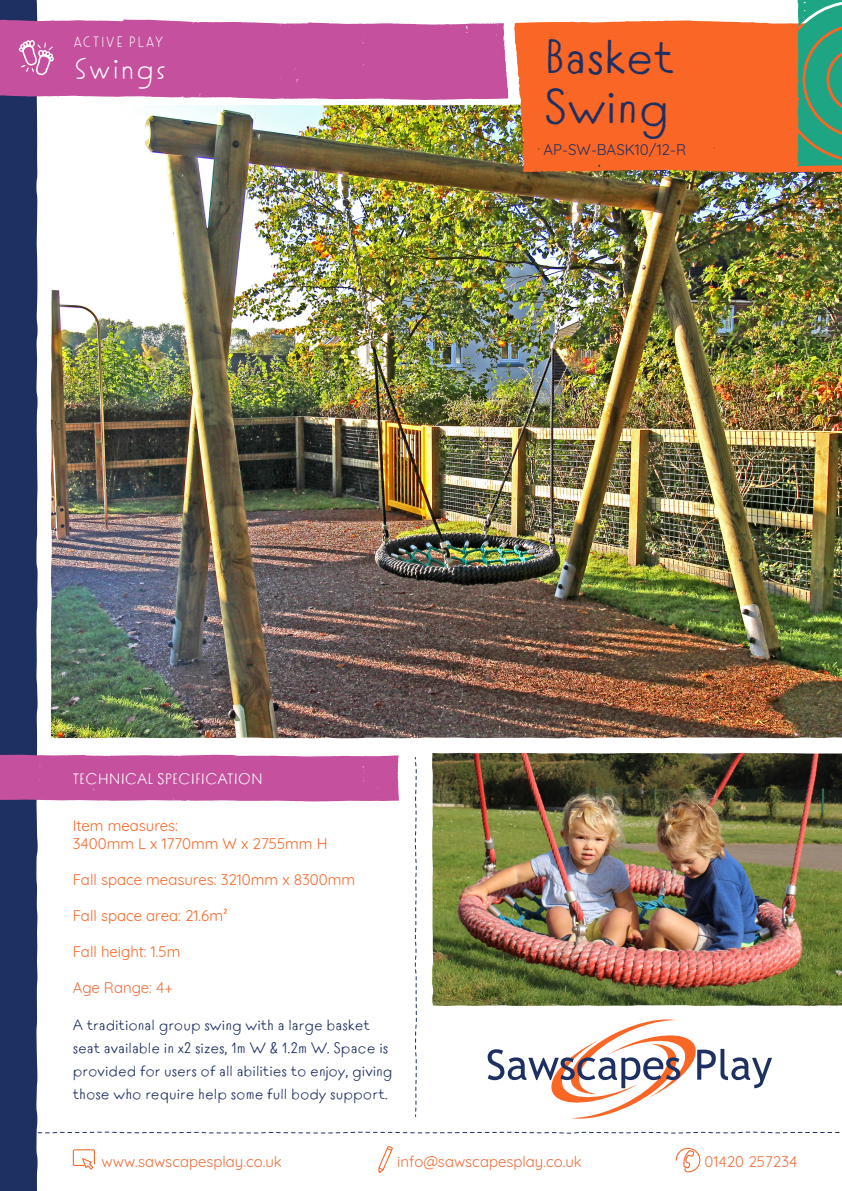
<style>
.page{position:relative;width:842px;height:1191px;background:#fff}
.page>*{position:absolute;margin:0;border:0;box-sizing:border-box;transform-origin:0 0}
.t1{font:48px "Tomarik Introvert";color:#1e3061}
.t2{font:30px "Tomarik Extrovert";color:#fff}
.t3{font:15px/23px "Tomarik Introvert";color:#1e3061}
.t4{font:15px "Quicksand";color:#fa6626}
.t5{font:15px "Quicksand";color:#f26d38}
.t6{font:15px "Tomarik Introvert";color:#fff}
.t7{font:15px "Quicksand";color:#1e3061}
.t8{font:15px "Tomarik Extrovert";color:#fff}
</style>
<div class="page">
<div style="left:0;top:0;width:38px;height:1191px;background:#1e3061"></div>
<svg style="left:0;top:1131px;width:840px;height:3px"></svg>
<svg style="left:0;top:18px;width:508px;height:82px;background:#c85da5"></svg>
<svg style="left:19px;top:40px;width:35px;height:35px"></svg>
<svg style="left:414px;top:757px;width:3px;height:360px"></svg>
<svg style="left:0;top:753px;width:399px;height:48px;background:#c75aa3"></svg>
<svg style="left:73px;top:1149px;width:22px;height:20px"></svg>
<svg style="left:378px;top:1146px;width:15px;height:26px"></svg>
<svg style="left:676px;top:1147px;width:24px;height:25px"></svg>
<svg style="left:488px;top:1019px;width:284px;height:100px"></svg>
<img style="left:51px;top:105px;width:791px;height:633px">
<img style="left:432px;top:753px;width:410px;height:253px">
<div style="left:514px;top:20px;width:328px;height:155px;background:#fa6626"></div>
<svg style="left:797px;top:0;width:45px;height:166px;background:#3c9f7b"></svg>
<p class="t8" style="left:73px;top:30px;width:93px">ACTIVE PLAY</p>
<h2 class="t2" style="left:73px;top:44px;width:96px">Swings</h2>
<p class="t1" style="left:544px;top:16px;width:132px">Basket</p>
<p class="t1" style="left:544px;top:66px;width:127px">Swing</p>
<p class="t7" style="left:544px;top:138px;width:144px">AP-SW-BASK10/12-R</p>
<p class="t6" style="left:73px;top:765px;width:192px">TECHNICAL SPECIFICATION</p>
<p class="t4" style="left:73px;top:813px;width:107px">Item measures:</p>
<p class="t4" style="left:73px;top:831px;width:256px">3400mm L x 1770mm W x 2755mm H</p>
<p class="t4" style="left:73px;top:867px;width:284px">Fall space measures: 3210mm x 8300mm</p>
<p class="t4" style="left:73px;top:903px;width:156px">Fall space area: 21.6m²</p>
<p class="t4" style="left:73px;top:939px;width:109px">Fall height: 1.5m</p>
<p class="t5" style="left:73px;top:975px;width:101px">Age Range: 4+</p>
<p class="t3" style="left:73px;top:1011px;width:321px">A traditional group swing with a large basket seat available in x2 sizes, 1m W &amp; 1.2m W. Space is provided for users of all abilities to enjoy, giving those who require help some full body support.</p>
<p class="t5" style="left:101px;top:1149px;width:182px">www.sawscapesplay.co.uk</p>
<p class="t5" style="left:397px;top:1149px;width:186px">info@sawscapesplay.co.uk</p>
<p class="t5" style="left:704px;top:1150px;width:94px">01420 257234</p>
</div>
